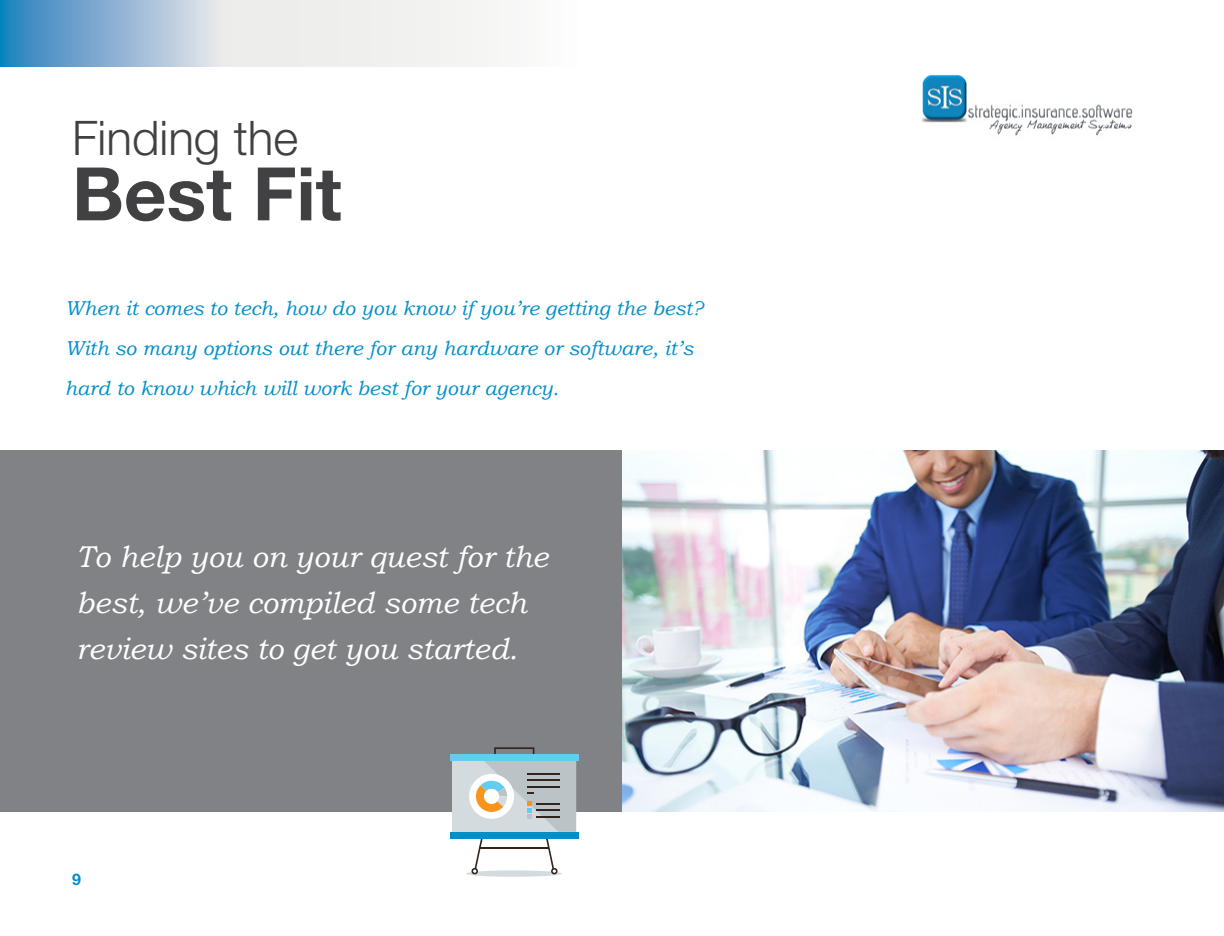
<style>
.page{position:relative;width:1224px;height:936px;background:#fff}
.page>*{position:absolute;margin:0;border:0;box-sizing:border-box;transform-origin:0 0}
.t1{font:700 74px "Helvetica Neue";color:#414042}
.t2{font:300 47.8px "Helvetica Neue";color:#414042}
.t3{font:italic 30px/46px "Bookman Old Style";color:#fff}
.t4{font:italic 20px/40px "Bookman Old Style";color:#008fc9}
.t5{font:700 16px "Helvetica Neue";color:#008fc9}
</style>
<div class="page">
<img style="left:920px;top:74px;width:213px;height:62px">
<div style="left:0;top:450px;width:1224px;height:361px;background:#808285"></div>
<img style="left:623px;top:450px;width:601px;height:361px">
<svg style="left:0;top:0;width:484px;height:67px"></svg>
<div style="left:466px;top:870px;width:96px;height:7px;background:#d4dbde;border-radius:50%"></div>
<svg style="left:494px;top:747px;width:40px;height:8px"></svg>
<div style="left:450px;top:755px;width:129px;height:6px;background:#63ccf2"></div>
<div style="left:450px;top:832px;width:129px;height:6px;background:#008fc9"></div>
<div style="left:452px;top:761px;width:124px;height:71px;background:#d4dbde"></div>
<svg style="left:471px;top:761px;width:105px;height:113px"></svg>
<h2 class="t2" style="left:72px;top:109px;width:228px">Finding the</h2>
<h1 class="t1" style="left:72px;top:148px;width:271px">Best Fit</h1>
<p class="t4" style="left:65px;top:288px;width:640px">When it comes to tech, how do you know if you’re getting the best?<br>With so many options out there for any hardware or software, it’s hard to know which will work best for your agency.</p>
<h3 class="t3" style="left:76px;top:533px;width:474px">To help you on your quest for the best, we’ve compiled some tech review sites to get you started.</h3>
<p class="t5" style="left:72px;top:869px;width:10px">9</p>
</div>
